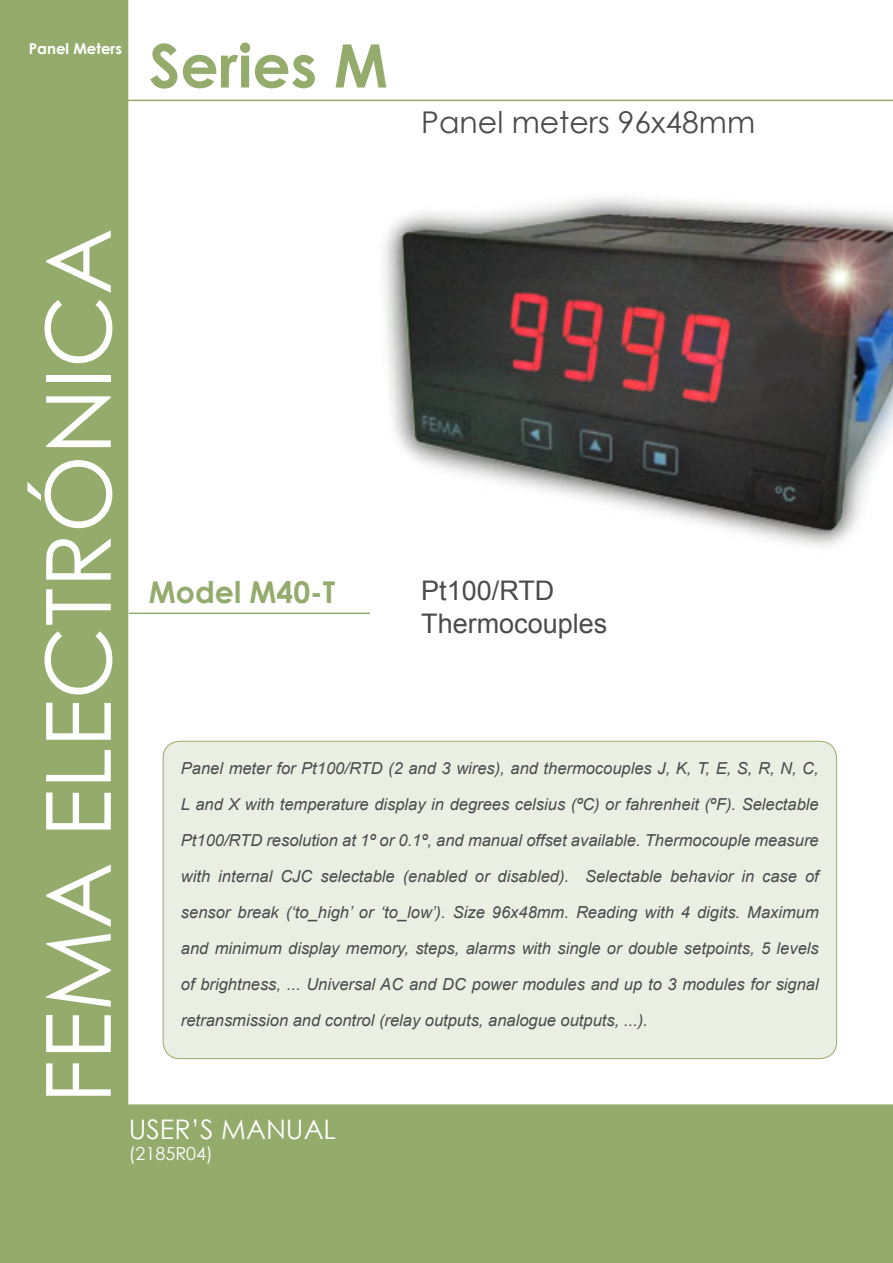
<style>
.page{position:relative;width:893px;height:1263px;background:#fff}
.page>*{position:absolute;margin:0;border:0;box-sizing:border-box;transform-origin:0 0}
.t1{font:90px "Century Gothic";color:#fff}
.t2{font:700 60px "Century Gothic";color:#94ab6c}
.t3{font:30px "Century Gothic";color:#4b4b4d}
.t4{font:700 30px "Century Gothic";color:#94ab6c}
.t5{font:27px/32.4px "Arial";color:#4b4b4d}
.t6{font:27px "Century Gothic";color:#fff}
.t7{font:18px "Century Gothic";color:#fff}
.t8{font:italic 16.5px/36px "Arial";color:#4b4b4d;text-align:justify}
.t9{font:700 15px "Century Gothic";color:#fff}
</style>
<div class="page">
<img style="left:384px;top:197px;width:509px;height:349px">
<hr style="left:129px;top:612px;width:241px;height:2px;background:#94ab6c">
<div style="left:163px;top:741px;width:674px;height:318px;background:#ebeee2;border-radius:17px"></div>
<div style="left:0;top:0;width:128px;height:1104px;background:#94ab6c"></div>
<div style="left:0;top:1104px;width:893px;height:159px;background:#94ab6c"></div>
<hr style="left:126px;top:100px;width:767px;height:1px;background:#94ab6c">
<p class="t9" style="left:29px;top:39px;width:95px">Panel Meters</p>
<h2 class="t2" style="left:149px;top:28px;width:240px">Series M</h2>
<h3 class="t3" style="left:421px;top:104px;width:335px">Panel meters 96x48mm</h3>
<h1 class="t1" style="left:23px;top:1103px;width:877px;rotate:-90deg">FEMA ELECTRÓNICA</h1>
<h3 class="t4" style="left:149px;top:573px;width:188px">Model M40-T</h3>
<h3 class="t5" style="left:421px;top:575px;width:188px">Pt100/RTD<br>Thermocouples</h3>
<p class="t8" style="left:181px;top:750px;width:639px">Panel meter for Pt100/RTD (2 and 3 wires), and thermocouples J, K, T, E, S, R, N, C, L and X with temperature display in degrees celsius (ºC) or fahrenheit (ºF). Selectable Pt100/RTD resolution at 1º or 0.1º, and manual offset available. Thermocouple measure with internal CJC selectable (enabled or disabled). Selectable behavior in case of sensor break (‘to_high’ or ‘to_low’). Size 96x48mm. Reading with 4 digits. Maximum and minimum display memory, steps, alarms with single or double setpoints, 5 levels of brightness, ... Universal AC and DC power modules and up to 3 modules for signal retransmission and control (relay outputs, analogue outputs, ...).</p>
<h3 class="t6" style="left:129px;top:1113px;width:136px">USER’S Manual</h3>
<p class="t7" style="left:129px;top:1143px;width:86px">(2185r04)</p>
</div>
